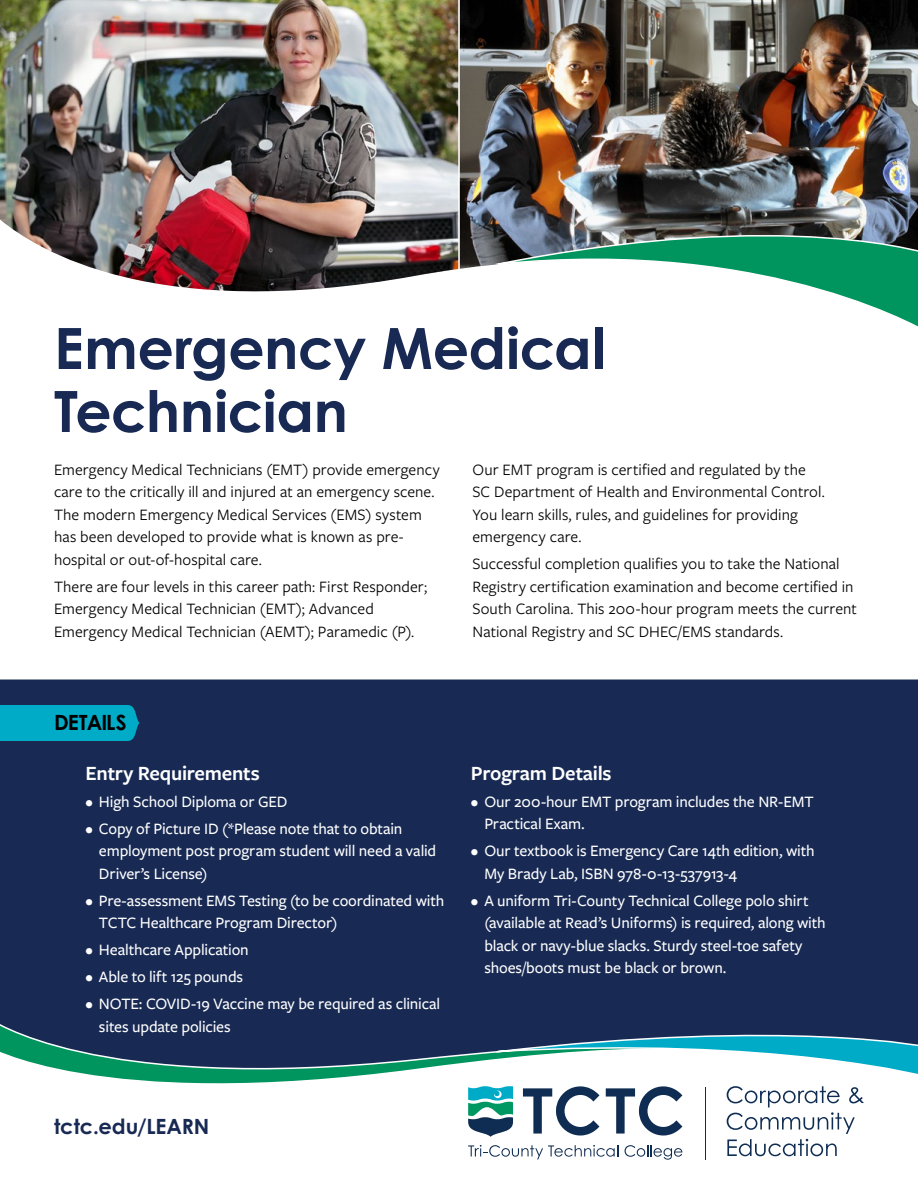
<style>
.page{position:relative;width:918px;height:1188px;background:#fff}
.page>*{position:absolute;margin:0;border:0;box-sizing:border-box;transform-origin:0 0}
.t1{font:700 57px/63px "Century Gothic Pro";letter-spacing:-.005em;color:#182a54}
.t2{font:600 21px "Freight Sans Pro";letter-spacing:-.01em;color:#fff}
.t3{font:700 21px "Century Gothic Pro";letter-spacing:-.005em;color:#182a54}
.t4{font:700 21px "Century Gothic Pro";letter-spacing:-.045em;color:#000}
.t5{font:16.5px/22.5px "Freight Sans Pro";letter-spacing:.005em;color:#000}
.t6{font:500 16.5px/22.5px "Freight Sans Pro";letter-spacing:-.01em;color:#fff}
</style>
<div class="page">
<div style="left:0;top:679px;width:918px;height:338px;background:#182a54"></div>
<img style="left:0;top:0;width:458px;height:292px">
<img style="left:460px;top:0;width:458px;height:269px">
<svg style="left:727px;top:1114px;width:128px;height:42px"></svg>
<hr style="left:705px;top:1087px;width:1px;height:72px;background:#0f2d52">
<svg style="left:468px;top:1114px;width:45px;height:23px"></svg>
<svg style="left:468px;top:1145px;width:150px;height:14px"></svg>
<svg style="left:625px;top:1145px;width:57px;height:15px"></svg>
<svg style="left:533px;top:1114px;width:66px;height:22px"></svg>
<svg style="left:616px;top:1114px;width:66px;height:22px"></svg>
<svg style="left:0;top:1017px;width:918px;height:97px"></svg>
<svg style="left:496px;top:1018px;width:422px;height:61px"></svg>
<svg style="left:497px;top:206px;width:421px;height:121px"></svg>
<div style="left:0;top:705px;width:139px;height:36px;background:#00abc8"></div>
<h1 class="t1" style="left:54px;top:316px;width:553px">Emergency Medical<br>Technician</h1>
<p class="t5" style="left:54px;top:458px;width:387px">Emergency Medical Technicians (EMT) provide emergency care to the critically ill and injured at an emergency scene.<br>The modern Emergency Medical Services (EMS) system has been developed to provide what is known as pre&shy;hospital or out-of-hospital care.</p>
<p class="t5" style="left:54px;top:575px;width:375px">There are four levels in this career path: First Responder;<br>Emergency Medical Technician (EMT); Advanced<br>Emergency Medical Technician (AEMT); Paramedic (P).</p>
<p class="t5" style="left:473px;top:458px;width:354px">Our EMT program is certified and regulated by the SC Department of Health and Environmental Control.<br>You learn skills, rules, and guidelines for providing emergency care.</p>
<p class="t5" style="left:473px;top:552px;width:386px">Successful completion qualifies you to take the National Registry certification examination and become certified in South Carolina. This 200-hour program meets the current National Registry and SC DHEC/EMS standards.</p>
<h2 class="t4" style="left:54px;top:710px;width:74px">DETAILS</h2>
<h3 class="t2" style="left:86px;top:759px;width:176px">Entry Requirements</h3>
<p class="t6" style="left:86px;top:790px;width:204px">• High School Diploma or GED</p>
<p class="t6" style="left:99px;top:817px;width:339px;text-indent:-13px">• Copy of Picture ID (*Please note that to obtain employment post program student will need a valid<br>Driver’s License)</p>
<p class="t6" style="left:99px;top:889px;width:347px;text-indent:-13px">• Pre-assessment EMS Testing (to be coordinated with<br>TCTC Healthcare Program Director)</p>
<p class="t6" style="left:86px;top:938px;width:165px">• Healthcare Application</p>
<p class="t6" style="left:86px;top:965px;width:159px">• Able to lift 125 pounds</p>
<p class="t6" style="left:99px;top:992px;width:343px;text-indent:-13px">• NOTE: COVID-19 Vaccine may be required as clinical sites update policies</p>
<h3 class="t2" style="left:471px;top:759px;width:142px">Program Details</h3>
<p class="t6" style="left:484px;top:790px;width:331px;text-indent:-13px">• Our 200-hour EMT program includes the NR-EMT<br>Practical Exam.</p>
<p class="t6" style="left:484px;top:839px;width:332px;text-indent:-13px">• Our textbook is Emergency Care 14th edition, with<br>My Brady Lab, ISBN 978-0-13-537913-4</p>
<p class="t6" style="left:484px;top:889px;width:343px;text-indent:-13px">• A uniform Tri-County Technical College polo shirt (available at Read’s Uniforms) is required, along with black or navy-blue slacks. Sturdy steel-toe safety shoes/boots must be black or brown.</p>
<p class="t3" style="left:54px;top:1113px;width:157px">tctc.edu/LEARN</p>
</div>
